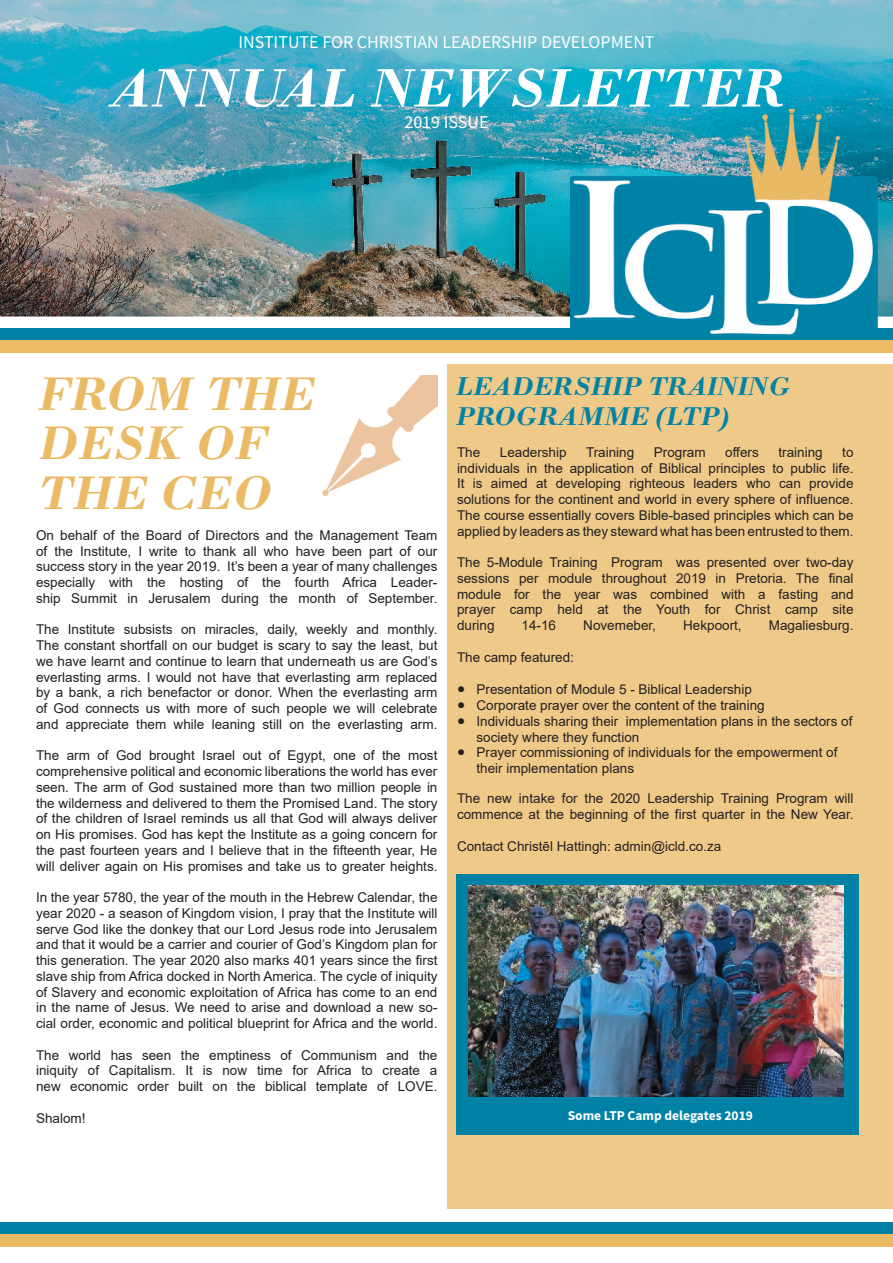
<style>
.page{position:relative;width:893px;height:1263px;background:#fff}
.page>*{position:absolute;margin:0;border:0;box-sizing:border-box;transform-origin:0 0}
.t1{font:italic 700 57px "Bodoni";color:#fff}
.t2{font:italic 700 49.5px/49.5px "Bodoni";color:#eaba64}
.t3{font:italic 700 27px/30px "Bodoni";color:#0082a6}
.t4{font:18px "Source Sans Pro";color:#fff}
.t5{font:13.5px/15.8px "Arial";color:#231f20;text-align:justify}
.t6{font:700 13.5px "Source Sans Pro";color:#fff}
</style>
<div class="page">
<img style="left:0;top:0;width:893px;height:316px">
<div style="left:0;top:328px;width:893px;height:13px;background:#0082a6"></div>
<div style="left:0;top:340px;width:893px;height:13px;background:#eaba64"></div>
<div style="left:0;top:1222px;width:893px;height:13px;background:#0082a6"></div>
<div style="left:0;top:1234px;width:893px;height:13px;background:#eaba64"></div>
<img style="left:322px;top:376px;width:115px;height:119px">
<img style="left:570px;top:110px;width:307px;height:225px">
<div style="left:447px;top:365px;width:446px;height:844px;background:#efc988"></div>
<div style="left:457px;top:874px;width:402px;height:261px;background:#0082a6"></div>
<img style="left:469px;top:885px;width:375px;height:212px">
<h3 class="t4" style="left:238px;top:31px;width:418px">INSTITUTE FOR CHRISTIAN LEADERSHIP DEVELOPMENT</h3>
<h1 class="t1" style="left:109px;top:54px;width:676px">ANNUAL NEWSLETTER</h1>
<h3 class="t4" style="left:404px;top:110px;width:86px">2019 ISSUE</h3>
<h2 class="t2" style="left:38px;top:369px;width:278px">FROM THE<br>DESK OF<br>THE CEO</h2>
<p class="t5" style="left:36px;top:527px;width:403px">On behalf of the Board of Directors and the Management Team of the Institute, I write to thank all who have been part of our success story in the year 2019. It’s been a year of many challenges especially with the hosting of the fourth Africa Leader&shy;ship Summit in Jerusalem during the month of September.</p>
<p class="t5" style="left:36px;top:622px;width:403px">The Institute subsists on miracles, daily, weekly and monthly.<br>The constant shortfall on our budget is scary to say the least, but we have learnt and continue to learn that underneath us are God’s everlasting arms. I would not have that everlasting arm replaced by a bank, a rich benefactor or donor. When the everlasting arm of God connects us with more of such people we will celebrate and appreciate them while leaning still on the everlasting arm.</p>
<p class="t5" style="left:36px;top:748px;width:403px">The arm of God brought Israel out of Egypt, one of the most comprehensive political and economic liberations the world has ever seen. The arm of God sustained more than two million people in the wilderness and delivered to them the Promised Land. The story of the children of Israel reminds us all that God will always deliver on His promises. God has kept the Institute as a going concern for the past fourteen years and I believe that in the fifteenth year, He will deliver again on His promises and take us to greater heights.</p>
<p class="t5" style="left:36px;top:889px;width:403px">In the year 5780, the year of the mouth in the Hebrew Calendar, the year 2020 - a season of Kingdom vision, I pray that the Institute will serve God like the donkey that our Lord Jesus rode into Jerusalem and that it would be a carrier and courier of God’s Kingdom plan for this generation. The year 2020 also marks 401 years since the first slave ship from Africa docked in North America. The cycle of iniquity of Slavery and economic exploitation of Africa has come to an end in the name of Jesus. We need to arise and download a new so&shy;cial order, economic and political blueprint for Africa and the world.</p>
<p class="t5" style="left:36px;top:1047px;width:403px">The world has seen the emptiness of Communism and the iniquity of Capitalism. It is now time for Africa to create a new economic order built on the biblical template of LOVE.</p>
<p class="t5" style="left:36px;top:1110px;width:51px">Shalom!</p>
<h3 class="t3" style="left:455px;top:371px;width:336px">LEADERSHIP TRAINING<br>PROGRAMME (LTP)</h3>
<p class="t5" style="left:457px;top:444px;width:25px">The</p>
<p class="t5" style="left:500px;top:444px;width:68px">Leadership</p>
<p class="t5" style="left:586px;top:444px;width:50px">Training</p>
<p class="t5" style="left:654px;top:444px;width:53px">Program</p>
<p class="t5" style="left:725px;top:444px;width:35px">offers</p>
<p class="t5" style="left:778px;top:444px;width:46px">training</p>
<p class="t5" style="left:457px;top:444px;width:398px;text-indent:385px">to individuals in the application of Biblical principles to public life.<br>It is aimed at developing righteous leaders who can provide solutions for the continent and world in every sphere of influence.<br>The course essentially covers Bible-based principles which can be applied by leaders as they steward what has been entrusted to them.</p>
<p class="t5" style="left:457px;top:554px;width:398px">The 5-Module Training Program was presented over two-day sessions per module throughout 2019 in Pretoria. The final module for the year was combined with a fasting and prayer camp held at the Youth for Christ camp site during</p>
<p class="t5" style="left:522px;top:617px;width:36px">14-16</p>
<p class="t5" style="left:583px;top:617px;width:74px">Novemeber,</p>
<p class="t5" style="left:683px;top:617px;width:60px">Hekpoort,</p>
<p class="t5" style="left:769px;top:617px;width:86px">Magaliesburg.</p>
<p class="t5" style="left:457px;top:649px;width:119px">The camp featured:</p>
<p class="t5" style="left:457px;top:680px;width:10px">● ● ●</p>
<p class="t5" style="left:457px;top:743px;width:10px">●</p>
<p class="t5" style="left:457px;top:791px;width:398px">The new intake for the 2020 Leadership Training Program will commence at the beginning of the first quarter in the New Year.</p>
<p class="t5" style="left:457px;top:838px;width:266px">Contact Christēl Hattingh: admin@icld.co.za</p>
<p class="t5" style="left:476px;top:682px;width:377px;text-align:left">Presentation of Module 5 - Biblical Leadership<br>Corporate prayer over the content of the training<br>Individuals sharing their implementation plans in the sectors of society where they function<br>Prayer commissioning of individuals for the empowerment of their implementation plans</p>
<p class="t6" style="left:568px;top:1106px;width:187px">Some LTP Camp delegates 2019</p>
</div>
